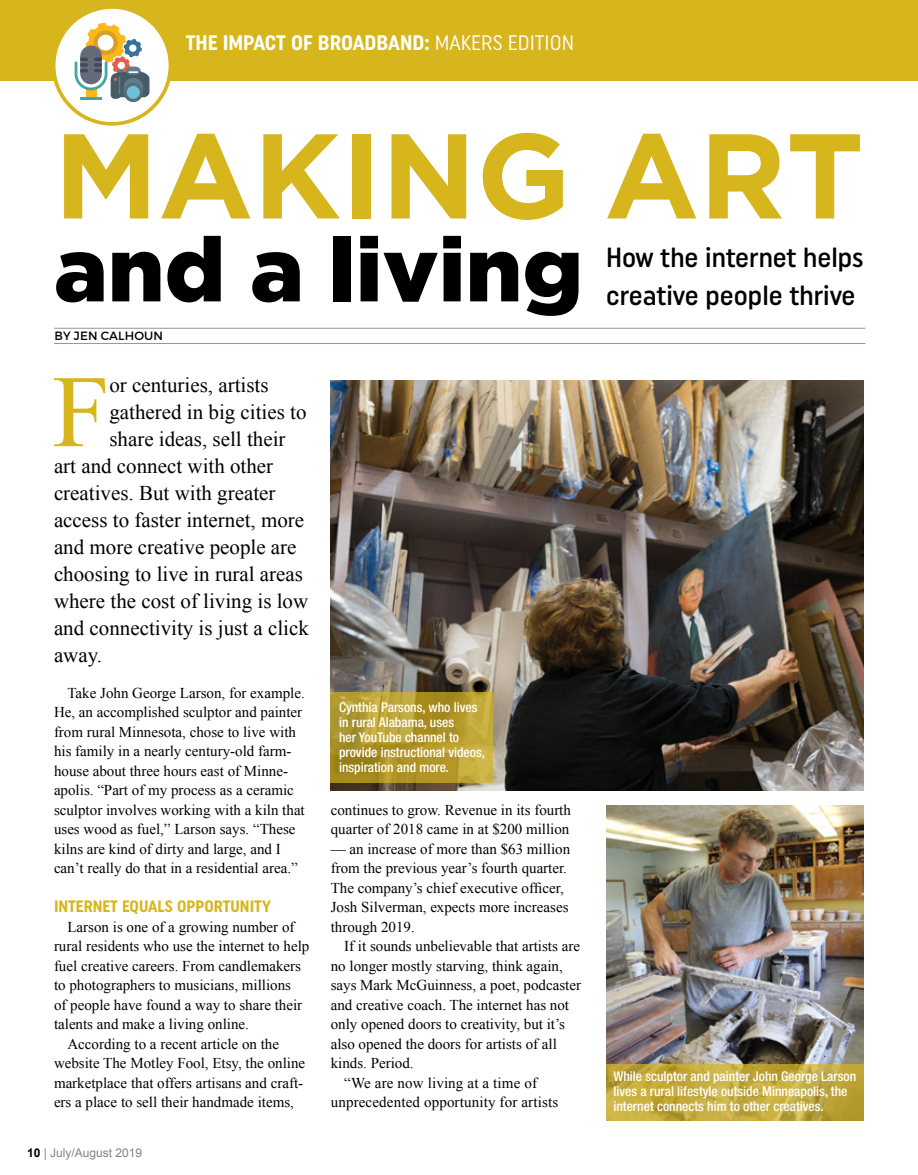
<style>
.page{position:relative;width:918px;height:1175px;background:#fff}
.page>*{position:absolute;margin:0;border:0;box-sizing:border-box;transform-origin:0 0}
.RTM_Headline{font:700 120.15px "Gotham";color:#d7b51c}
.RTM_Lead_Paragraph{font:102.6px "Times New Roman";color:#d7b51c}
.RTM_Headline-2{font:900 89.7px "Gotham";color:#000}
.RTM_Headline-3{font:500 27.75px "Uniform Condensed";color:#000}
.RTM_Lead_Paragraph-2{font:21px "Times New Roman";color:#000}
.RTM_Headline-4{font:700 21px "Uniform Condensed";color:#fff}
.RTM_Subhead_in_Body{font:700 16.5px "Uniform Condensed";color:#d7b51c}
.RTM_Body_Copy{font:15px/19.5px "Times New Roman";color:#000}
.RTM_Cutlines{font:500 condensed 13.5px/15px "Helvetica Neue LT Std";color:#fff}
.t1{font:12px "Arial";color:#808285}
.RTM_Byline{font:12px "Montserrat";letter-spacing:.01em;color:#000}
.s1{font-weight:400}
.s2{font-weight:700;color:#000}
</style>
<div class="page">
<hr style="left:54px;top:328px;width:811px;height:1px;background:#939598">
<hr style="left:54px;top:343px;width:811px;height:1px;background:#939598">
<div style="left:0;top:0;width:918px;height:80px;background:#d7b51c"></div>
<div style="left:54px;top:7px;width:116px;height:117px;background:#fff;border-radius:50%"></div>
<hr style="left:80px;top:97px;width:22px;height:3px;background:#3baaa7">
<div style="left:124px;top:83px;width:19px;height:19px;background:#556f7a;border-radius:50%"></div>
<svg style="left:75px;top:23px;width:75px;height:76px"></svg>
<div style="left:52px;top:5px;width:120px;height:121px;border:4px solid #d7b51c;border-radius:50%"></div>
<img style="left:330px;top:380px;width:534px;height:410px">
<img style="left:606px;top:805px;width:258px;height:258px">
<svg style="left:330px;top:692px;width:163px;height:90px;background:#b49a2d"></svg>
<svg style="left:606px;top:1063px;width:258px;height:57px;background:#c1a83e"></svg>
<p class="RTM_Headline-4" style="left:186px;top:30px;width:390px">THE IMPACT OF BROADBAND: <span class="s1">MAKERS EDITION</span></p>
<p class="RTM_Headline" style="left:54px;top:106px;width:812px">MAKING ART</p>
<p class="RTM_Headline-2" style="left:54px;top:218px;width:531px">and a living</p>
<p class="RTM_Byline" style="left:55px;top:328px;width:110px">BY JEN CALHOUN</p>
<p class="RTM_Lead_Paragraph" style="left:52px;top:343px;width:59px">F</p>
<p class="RTM_Lead_Paragraph-2" style="left:109px;top:371px;width:161px">or centuries, artists</p>
<p class="RTM_Lead_Paragraph-2" style="left:109px;top:398px;width:199px">gathered in big cities to</p>
<p class="RTM_Lead_Paragraph-2" style="left:109px;top:425px;width:178px">share ideas, sell their</p>
<p class="RTM_Lead_Paragraph-2" style="left:54px;top:452px;width:221px">art and connect with other</p>
<p class="RTM_Lead_Paragraph-2" style="left:54px;top:479px;width:223px">creatives. But with greater</p>
<p class="RTM_Lead_Paragraph-2" style="left:54px;top:506px;width:252px">access to faster internet, more</p>
<p class="RTM_Lead_Paragraph-2" style="left:54px;top:533px;width:244px">and more creative people are</p>
<p class="RTM_Lead_Paragraph-2" style="left:54px;top:560px;width:251px">choosing to live in rural areas</p>
<p class="RTM_Lead_Paragraph-2" style="left:54px;top:587px;width:256px">where the cost of living is low</p>
<p class="RTM_Lead_Paragraph-2" style="left:54px;top:614px;width:256px">and connectivity is just a click</p>
<p class="RTM_Lead_Paragraph-2" style="left:54px;top:641px;width:50px">away.</p>
<p class="RTM_Body_Copy" style="left:54px;top:683px;width:252px;text-indent:14px">Take John George Larson, for example.<br>He, an accomplished sculptor and painter from rural Minnesota, chose to live with his family in a nearly century-old farm&shy;house about three hours east of Minne&shy;apolis. “Part of my process as a ceramic sculptor involves working with a kiln that uses wood as fuel,” Larson says. “These kilns are kind of dirty and large, and I can’t really do that in a residential area.”</p>
<p class="RTM_Subhead_in_Body" style="left:54px;top:896px;width:219px">INTERNET EQUALS OPPORTUNITY</p>
<p class="RTM_Body_Copy" style="left:54px;top:917px;width:257px;text-indent:14px">Larson is one of a growing number of rural residents who use the internet to help fuel creative careers. From candlemakers to photographers to musicians, millions<br>of people have found a way to share their talents and make a living online.</p>
<p class="RTM_Body_Copy" style="left:54px;top:1034px;width:253px;text-indent:14px">According to a recent article on the website The Motley Fool, Etsy, the online marketplace that offers artisans and craft&shy;ers a place to sell their handmade items,</p>
<p class="t1" style="left:27px;top:1144px;width:117px"><span class="s2">10</span> | July/August 2019</p>
<p class="RTM_Cutlines" style="left:339px;top:699px;width:148px">Cynthia Parsons, who lives in rural Alabama, uses<br>her YouTube channel to provide instructional videos, inspiration and more.</p>
<p class="RTM_Body_Copy" style="left:331px;top:800px;width:242px">continues to grow. Revenue in its fourth quarter of 2018 came in at $200 million</p>
<p class="RTM_Body_Copy" style="left:331px;top:839px;width:241px">— an increase of more than $63 million from the previous year’s fourth quarter.<br>The company’s chief executive officer, Josh Silverman, expects more increases through 2019.</p>
<p class="RTM_Body_Copy" style="left:331px;top:936px;width:252px;text-indent:14px">If it sounds unbelievable that artists are no longer mostly starving, think again, says Mark McGuinness, a poet, podcaster and creative coach. The internet has not only opened doors to creativity, but it’s also opened the doors for artists of all kinds. Period.</p>
<p class="RTM_Body_Copy" style="left:331px;top:1073px;width:229px;text-align:center">“We are now living at a time of unprecedented opportunity for artists</p>
<p class="RTM_Headline-3" style="left:606px;top:240px;width:259px">How the internet helps</p>
<p class="RTM_Headline-3" style="left:606px;top:279px;width:251px">creative people thrive</p>
<p class="RTM_Cutlines" style="left:613px;top:1068px;width:244px">While sculptor and painter John George Larson lives a rural lifestyle outside Minneapolis, the internet connects him to other creatives.</p>
</div>
